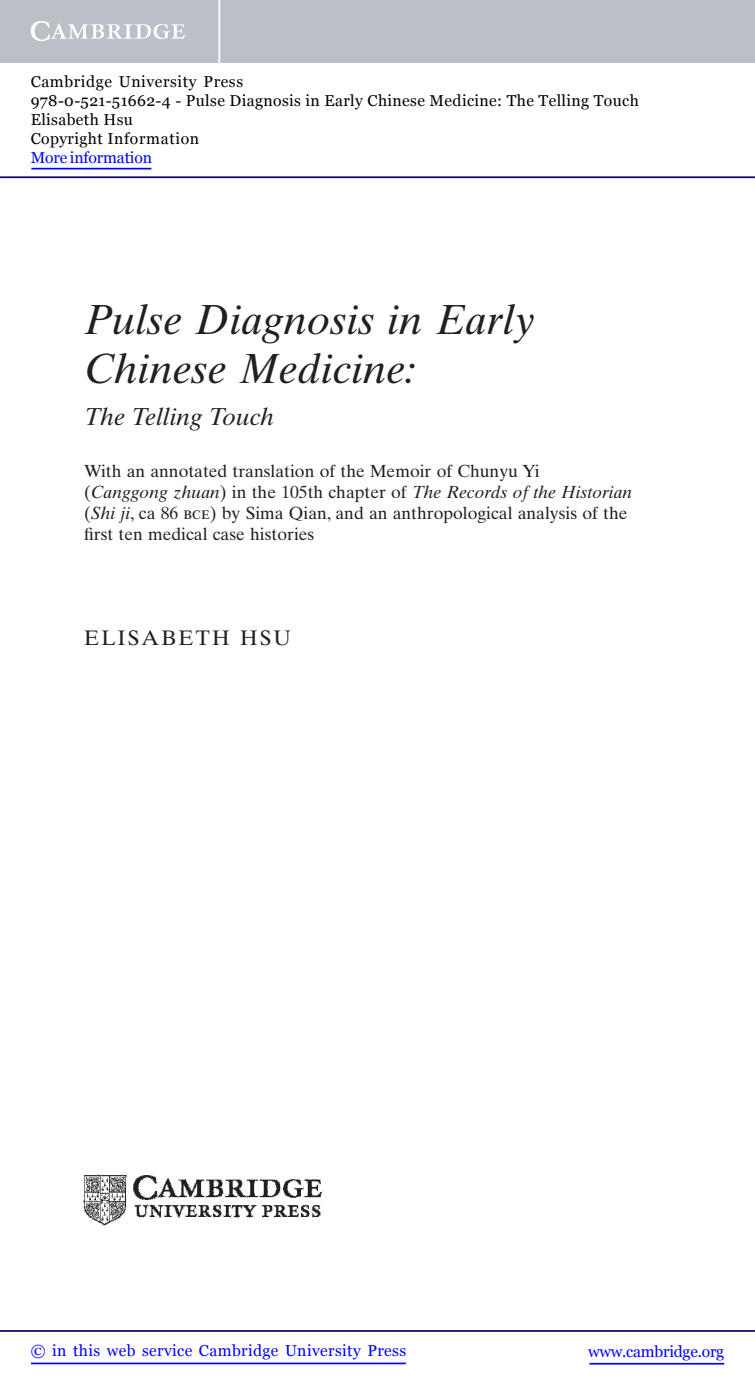
<style>
.page{position:relative;width:755px;height:1390px;background:#fff}
.page>*{position:absolute;margin:0;border:0;box-sizing:border-box;transform-origin:0 0}
.t1{font:italic 42px/49px "Times Ten";color:#231f20}
.t2{font:italic 24.5px "Times Ten";color:#231f20}
.t3{font:21px "Times Ten";letter-spacing:.1em;color:#231f20}
.t4{font:17.5px/21px "Times Ten";color:#231f20}
.t5{font:15.75px/18.9px "Georgia";letter-spacing:.025em;color:#000}
.t6{font:15.75px "Georgia";letter-spacing:.025em;color:#00f}
.t7{font:15.75px "Georgia";letter-spacing:-.015em;color:#00f}
.t8{font:15.75px "Georgia";letter-spacing:-.01em;color:#00f}
.s1{font-style:italic}
.s2{font-family:"Times Ten Roman SC"}
</style>
<div class="page">
<img style="left:83px;top:1174px;width:240px;height:52px">
<hr style="left:589px;top:1363px;width:134px;height:1px;background:#00f">
<hr style="left:0;top:1330px;width:754px;height:2px;background:#150666">
<hr style="left:31px;top:1362px;width:374px;height:2px;background:#00f">
<div style="left:0;top:0;width:754px;height:63px;background:#bac0c6"></div>
<svg style="left:31px;top:21px;width:154px;height:20px"></svg>
<hr style="left:218px;top:0;width:2px;height:63px;background:#fff">
<hr style="left:0;top:176px;width:754px;height:2px;background:#150666">
<hr style="left:31px;top:168px;width:120px;height:1px;background:#00f">
<p class="t5" style="left:31px;top:73px;width:609px">Cambridge University Press<br>978-0-521-51662-4 - Pulse Diagnosis in Early Chinese Medicine: The Telling Touch Elisabeth Hsu<br>Copyright Information</p>
<p class="t8" style="left:31px;top:148px;width:123px">More information</p>
<h1 class="t1" style="left:84px;top:299px;width:452px">Pulse Diagnosis in Early<br>Chinese Medicine:</h1>
<h2 class="t2" style="left:84px;top:407px;width:191px">The Telling Touch</h2>
<p class="t4" style="left:84px;top:463px;width:549px">With an annotated translation of the Memoir of Chunyu Yi<br>(<span class="s1">Canggong zhuan</span>) in the 105th chapter of <span class="s1">The Records of the Historian </span>(<span class="s1">Shi ji</span>, ca 86 <span class="s2">bce</span>) by Sima Qian, and an anthropological analysis of the first ten medical case histories</p>
<p class="t3" style="left:84px;top:630px;width:208px">ELISABETH HSU</p>
<p class="t6" style="left:31px;top:1341px;width:376px">© in this web service Cambridge University Press</p>
<p class="t7" style="left:588px;top:1341px;width:137px">www.cambridge.org</p>
</div>
